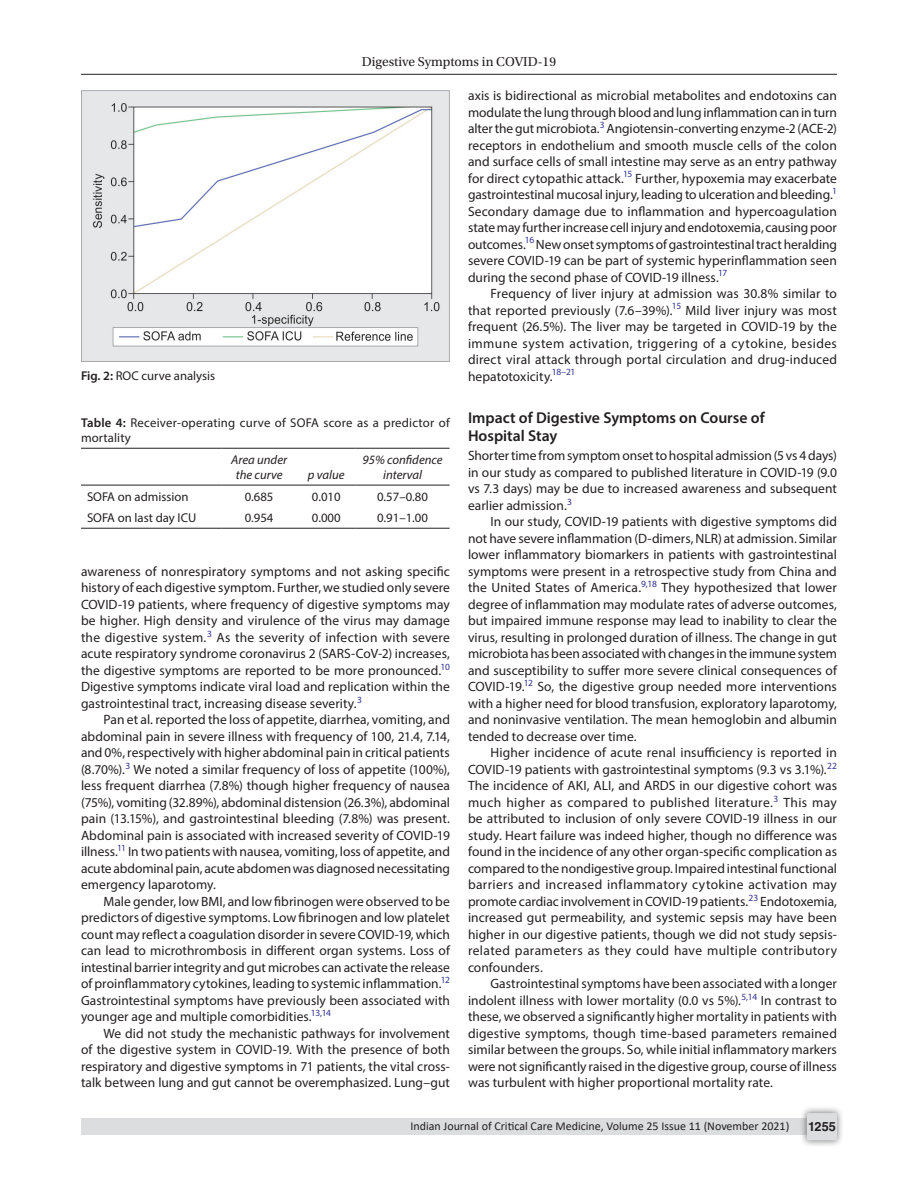
<style>
.page{position:relative;width:918px;height:1188px;background:#fff}
.page>*{position:absolute;margin:0;border:0;box-sizing:border-box;transform-origin:0 0}
.Head-2{font:600 15.75px/18px "Myriad Pro";color:#231f20}
.Para-Indent{font:13.5px/16.5px "Myriad Pro";letter-spacing:.005em;color:#231f20;text-align:justify}
.Para-NoIndent{font:13.5px/16.5px "Myriad Pro";letter-spacing:.005em;color:#231f20;text-align:justify}
.t1{font:13.5px "Utopia Std";color:#231f20}
.TableBody{font:12.75px "Myriad Pro";color:#231f20}
.TableCaption{font:12.75px/15.3px "Myriad Pro";letter-spacing:.015em;color:#231f20}
.TableHeader{font:italic 12.75px/15.3px "Myriad Pro";color:#231f20;text-align:center}
.FigCaption{font:12.75px "Myriad Pro";color:#231f20}
.t2{font:700 12.75px "Helvetica LT Std";color:#231f20}
.t3{font:12px "Calibri";color:#231f20}
.s1{font-weight:600}
</style>
<div class="page">
<hr style="left:81px;top:74px;width:756px;height:1px;background:#231f20">
<div style="left:81px;top:1119px;width:756px;height:16px;background:#dcdddf"></div>
<div style="left:800px;top:1106px;width:44px;height:41px;background:#231f20;opacity:.61"></div>
<div style="left:807px;top:1113px;width:30px;height:27px;background:#dcdddf;border-radius:2px"></div>
<img style="left:81px;top:90px;width:369px;height:271px">
<svg style="left:221px;top:527px;width:135px;height:1px"></svg>
<hr style="left:81px;top:448px;width:140px;height:1px;background:#231f20">
<hr style="left:221px;top:448px;width:76px;height:1px;background:#231f20">
<hr style="left:297px;top:448px;width:59px;height:1px;background:#231f20">
<hr style="left:356px;top:448px;width:94px;height:1px;background:#231f20">
<hr style="left:81px;top:485px;width:140px;height:1px;background:#231f20">
<hr style="left:221px;top:485px;width:76px;height:1px;background:#231f20">
<hr style="left:297px;top:485px;width:59px;height:1px;background:#231f20">
<hr style="left:356px;top:485px;width:94px;height:1px;background:#231f20">
<hr style="left:81px;top:528px;width:140px;height:1px;background:#231f20">
<hr style="left:221px;top:528px;width:76px;height:1px;background:#231f20">
<hr style="left:297px;top:528px;width:59px;height:1px;background:#231f20">
<hr style="left:356px;top:528px;width:94px;height:1px;background:#231f20">
<p class="t1" style="left:362px;top:55px;width:196px">Digestive Symptoms in COVID-19</p>
<p class="FigCaption" style="left:81px;top:368px;width:136px"><span class="s1">Fig. 2:</span> ROC curve analysis</p>
<p class="TableCaption" style="left:81px;top:414px;width:370px"><span class="s1">Table 4:</span> Receiver-operating curve of SOFA score as a predictor of mortality</p>
<p class="TableHeader" style="left:231px;top:452px;width:58px">Area under the curve</p>
<p class="TableHeader" style="left:362px;top:452px;width:82px">95% confidence interval</p>
<p class="TableHeader" style="left:308px;top:467px;width:38px">p value</p>
<p class="TableBody" style="left:87px;top:489px;width:103px">SOFA on admission</p>
<p class="TableBody" style="left:245px;top:489px;width:30px">0.685</p>
<p class="TableBody" style="left:312px;top:489px;width:30px">0.010</p>
<p class="TableBody" style="left:377px;top:489px;width:52px">0.57–0.80</p>
<p class="TableBody" style="left:87px;top:510px;width:111px">SOFA on last day ICU</p>
<p class="TableBody" style="left:245px;top:510px;width:30px">0.954</p>
<p class="TableBody" style="left:312px;top:510px;width:30px">0.000</p>
<p class="TableBody" style="left:377px;top:510px;width:52px">0.91–1.00</p>
<p class="Para-Indent" style="left:81px;top:563px;width:371px">awareness of nonrespiratory symptoms and not asking specific history of each digestive symptom. Further, we studied only severe COVID-19 patients, where frequency of digestive symptoms may be higher. High density and virulence of the virus may damage the digestive system.<sup>3</sup> As the severity of infection with severe acute respiratory syndrome coronavirus 2 (SARS-CoV-2) increases, the digestive symptoms are reported to be more pronounced.<sup>10<br></sup>Digestive symptoms indicate viral load and replication within the gastrointestinal tract, increasing disease severity.<sup>3</sup></p>
<p class="Para-Indent" style="left:81px;top:711px;width:371px;text-indent:22px">Pan et al. reported the loss of appetite, diarrhea, vomiting, and abdominal pain in severe illness with frequency of 100, 21.4, 7.14, and 0%, respectively with higher abdominal pain in critical patients (8.70%).<sup>3</sup> We noted a similar frequency of loss of appetite (100%), less frequent diarrhea (7.8%) though higher frequency of nausea (75%), vomiting (32.89%), abdominal distension (26.3%), abdominal pain (13.15%), and gastrointestinal bleeding (7.8%) was present.<br>Abdominal pain is associated with increased severity of COVID-19 illness.<sup>11</sup> In two patients with nausea, vomiting, loss of appetite, and acute abdominal pain, acute abdomen was diagnosed necessitating emergency laparotomy.</p>
<p class="Para-Indent" style="left:81px;top:893px;width:371px;text-indent:22px">Male gender, low BMI, and low fibrinogen were observed to be predictors of digestive symptoms. Low fibrinogen and low platelet count may reflect a coagulation disorder in severe COVID-19, which can lead to microthrombosis in different organ systems. Loss of intestinal barrier integrity and gut microbes can activate the release of proinflammatory cytokines, leading to systemic inflammation.<sup>12<br></sup>Gastrointestinal symptoms have previously been associated with younger age and multiple comorbidities.<sup>13,14</sup></p>
<p class="Para-Indent" style="left:81px;top:1025px;width:371px;text-indent:22px">We did not study the mechanistic pathways for involvement of the digestive system in COVID-19. With the presence of both respiratory and digestive symptoms in 71 patients, the vital cross&shy;talk between lung and gut cannot be overemphasized. Lung–gut</p>
<p class="Para-Indent" style="left:468px;top:87px;width:371px">axis is bidirectional as microbial metabolites and endotoxins can modulate the lung through blood and lung inflammation can in turn alter the gut microbiota.<sup>3</sup> Angiotensin-converting enzyme-2 (ACE-2) receptors in endothelium and smooth muscle cells of the colon and surface cells of small intestine may serve as an entry pathway for direct cytopathic attack.<sup>15</sup> Further, hypoxemia may exacerbate gastrointestinal mucosal injury, leading to ulceration and bleeding.<sup>1<br></sup>Secondary damage due to inflammation and hypercoagulation state may further increase cell injury and endotoxemia, causing poor outcomes.<sup>16</sup> New onset symptoms of gastrointestinal tract heralding severe COVID-19 can be part of systemic hyperinflammation seen during the second phase of COVID-19 illness.<sup>17</sup></p>
<p class="Para-Indent" style="left:468px;top:285px;width:371px;text-indent:22px">Frequency of liver injury at admission was 30.8% similar to that reported previously (7.6–39%).<sup>15</sup> Mild liver injury was most frequent (26.5%). The liver may be targeted in COVID-19 by the immune system activation, triggering of a cytokine, besides direct viral attack through portal circulation and drug-induced hepatotoxicity.<sup>18–21</sup></p>
<p class="Head-2" style="left:468px;top:408px;width:298px">Impact of Digestive Symptoms on Course of<br>Hospital Stay</p>
<p class="Para-NoIndent" style="left:468px;top:447px;width:371px">Shorter time from symptom onset to hospital admission (5 vs 4 days) in our study as compared to published literature in COVID-19 (9.0 vs 7.3 days) may be due to increased awareness and subsequent earlier admission.<sup>3</sup></p>
<p class="Para-Indent" style="left:468px;top:513px;width:371px;text-indent:22px">In our study, COVID-19 patients with digestive symptoms did not have severe inflammation (D-dimers, NLR) at admission. Similar lower inflammatory biomarkers in patients with gastrointestinal symptoms were present in a retrospective study from China and the United States of America.<sup>9,18</sup> They hypothesized that lower degree of inflammation may modulate rates of adverse outcomes, but impaired immune response may lead to inability to clear the virus, resulting in prolonged duration of illness. The change in gut microbiota has been associated with changes in the immune system and susceptibility to suffer more severe clinical consequences of COVID-19.<sup>12</sup> So, the digestive group needed more interventions with a higher need for blood transfusion, exploratory laparotomy, and noninvasive ventilation. The mean hemoglobin and albumin tended to decrease over time.</p>
<p class="Para-Indent" style="left:468px;top:744px;width:371px;text-indent:22px">Higher incidence of acute renal insufficiency is reported in COVID-19 patients with gastrointestinal symptoms (9.3 vs 3.1%).<sup>22<br></sup>The incidence of AKI, ALI, and ARDS in our digestive cohort was much higher as compared to published literature.<sup>3</sup> This may be attributed to inclusion of only severe COVID-19 illness in our study. Heart failure was indeed higher, though no difference was found in the incidence of any other organ-specific complication as compared to the nondigestive group. Impaired intestinal functional barriers and increased inflammatory cytokine activation may promote cardiac involvement in COVID-19 patients.<sup>23</sup> Endotoxemia, increased gut permeability, and systemic sepsis may have been higher in our digestive patients, though we did not study sepsis&shy;related parameters as they could have multiple contributory confounders.</p>
<p class="Para-Indent" style="left:468px;top:975px;width:370px;text-indent:22px">Gastrointestinal symptoms have been associated with a longer indolent illness with lower mortality (0.0 vs 5%).<sup>5,14</sup> In contrast to these, we observed a significantly higher mortality in patients with digestive symptoms, though time-based parameters remained similar between the groups. So, while initial inflammatory markers were not significantly raised in the digestive group, course of illness was turbulent with higher proportional mortality rate.</p>
<p class="t3" style="left:410px;top:1117px;width:380px">Indian Journal of Critical Care Medicine, Volume 25 Issue 11 (November 2021)</p>
<p class="t2" style="left:808px;top:1119px;width:29px">1255</p>
</div>
